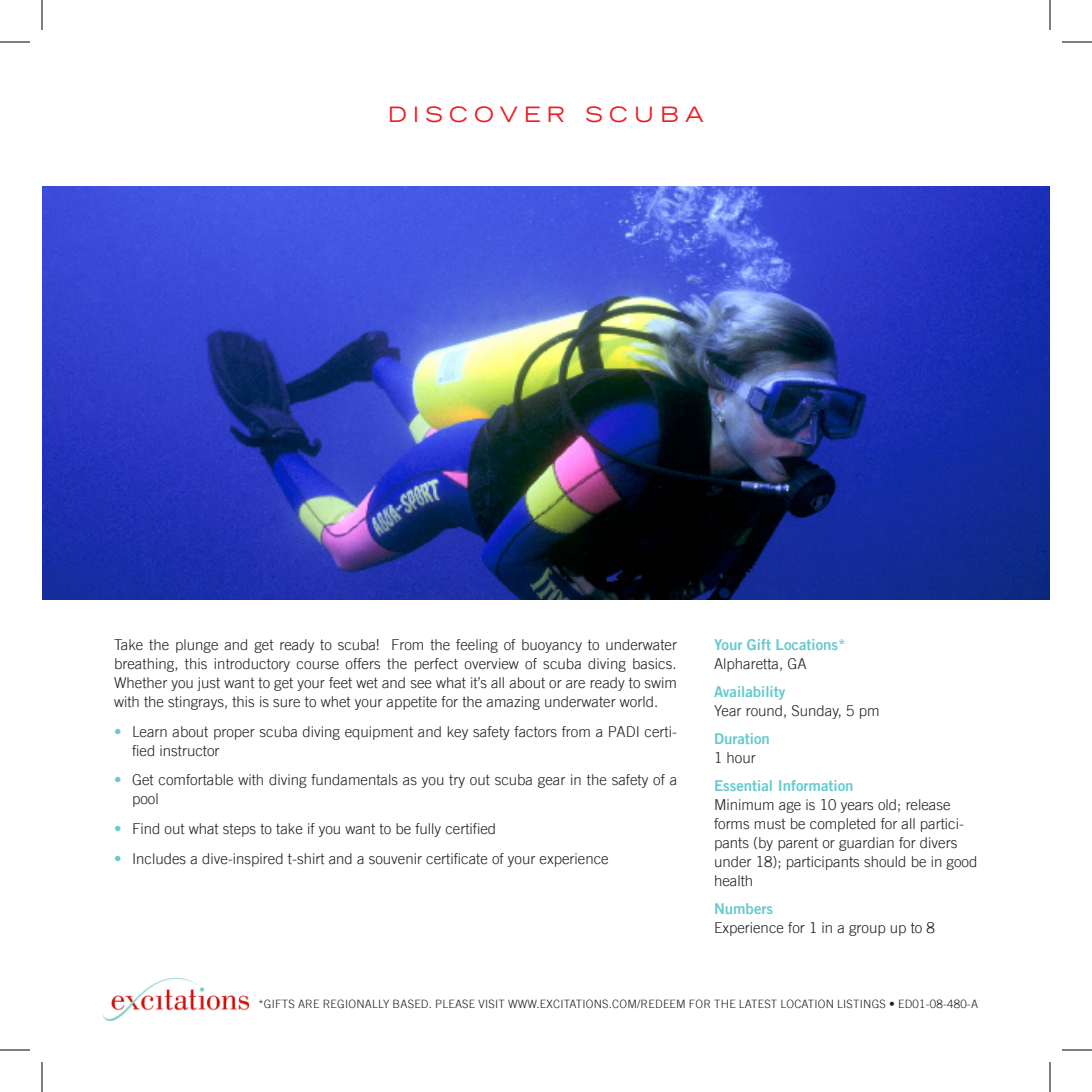
<style>
.page{position:relative;width:1092px;height:1092px;background:#fff}
.page>*{position:absolute;margin:0;border:0;box-sizing:border-box;transform-origin:0 0}
.Head{font:expanded 21px "Trade Gothic LT";letter-spacing:.3em;color:#ee1d23}
.t1{font:300 15px/19px "Trade Gothic LT";color:#231f20}
.t2{font:15px/19px "Trade Gothic LT Bold Two";color:#67c9cf}
.t3{font:300 15px/29.8px "Trade Gothic LT";color:#67c9cf}
.t4{font:300 11.6px "Trade Gothic LT";letter-spacing:.02em;color:#231f20}
.s1{font-family:"Trade Gothic LT";font-weight:300;color:#231f20}
.s2{font-family:"Trade Gothic LT Bold Two";font-weight:400;color:#67c9cf}
</style>
<div class="page">
<img style="left:102px;top:978px;width:147px;height:42px">
<img style="left:42px;top:186px;width:1008px;height:414px">
<hr style="left:0;top:42px;width:30px;height:1px;background:#000">
<hr style="left:1062px;top:42px;width:30px;height:1px;background:#000">
<hr style="left:0;top:1050px;width:30px;height:1px;background:#000">
<hr style="left:1062px;top:1050px;width:30px;height:1px;background:#000">
<hr style="left:42px;top:0;width:1px;height:30px;background:#000">
<hr style="left:42px;top:1062px;width:1px;height:30px;background:#000">
<hr style="left:1050px;top:0;width:1px;height:30px;background:#000">
<hr style="left:1050px;top:1062px;width:1px;height:30px;background:#000">
<p class="Head" style="left:388px;top:100px;width:317px">DISCOVER SCUBA</p>
<p class="t1" style="left:114px;top:635px;width:565px;text-align:justify">Take the plunge and get ready to scuba! From the feeling of buoyancy to underwater breathing, this introductory course offers the perfect overview of scuba diving basics.<br>Whether you just want to get your feet wet and see what it’s all about or are ready to swim with the stingrays, this is sure to whet your appetite for the amazing underwater world.</p>
<p class="t1" style="left:132px;top:722px;width:547px">Learn about proper scuba diving equipment and key safety factors from a PADI certi&shy;fied instructor</p>
<p class="t1" style="left:132px;top:770px;width:547px">Get comfortable with diving fundamentals as you try out scuba gear in the safety of a pool</p>
<p class="t1" style="left:132px;top:819px;width:366px">Find out what steps to take if you want to be fully certified</p>
<p class="t1" style="left:132px;top:849px;width:478px">Includes a dive-inspired t-shirt and a souvenir certificate of your experience</p>
<p class="t3" style="left:114px;top:716px;width:9px">•</p>
<p class="t3" style="left:114px;top:765px;width:9px">•</p>
<p class="t3" style="left:114px;top:814px;width:9px">• •</p>
<p class="t2" style="left:714px;top:635px;width:133px">Your Gift Locations*<br><span class="s1">Alpharetta, GA</span></p>
<p class="t1" style="left:714px;top:682px;width:167px"><span class="s2">Availability<br></span>Year round, Sunday, 5 pm</p>
<p class="t2" style="left:714px;top:729px;width:57px">Duration<br><span class="s1">1 hour</span></p>
<p class="t1" style="left:714px;top:776px;width:265px"><span class="s2">Essential Information<br></span>Minimum age is 10 years old; release forms must be completed for all partici&shy;pants (by parent or guardian for divers under 18); participants should be in good health</p>
<p class="t1" style="left:714px;top:899px;width:222px"><span class="s2">Numbers<br></span>Experience for 1 in a group up to 8</p>
<p class="t4" style="left:258px;top:997px;width:21px">*Gifts</p>
<p class="t4" style="left:298px;top:997px;width:74px">are regionally</p>
<p class="t4" style="left:393px;top:997px;width:16px">based</p>
<p class="t4" style="left:429px;top:997px;width:21px">. Please</p>
<p class="t4" style="left:478px;top:997px;width:13px">visit</p>
<p class="t4" style="left:508px;top:997px;width:11px">www</p>
<p class="t4" style="left:537px;top:997px;width:30px">.excitati</p>
<p class="t4" style="left:586px;top:997px;width:161px">ons.com/R EDEEM for the latest</p>
<p class="t4" style="left:781px;top:997px;width:63px">locati on listi</p>
<p class="t4" style="left:863px;top:997px;width:116px">ngs • ED01-08-480-A</p>
</div>
